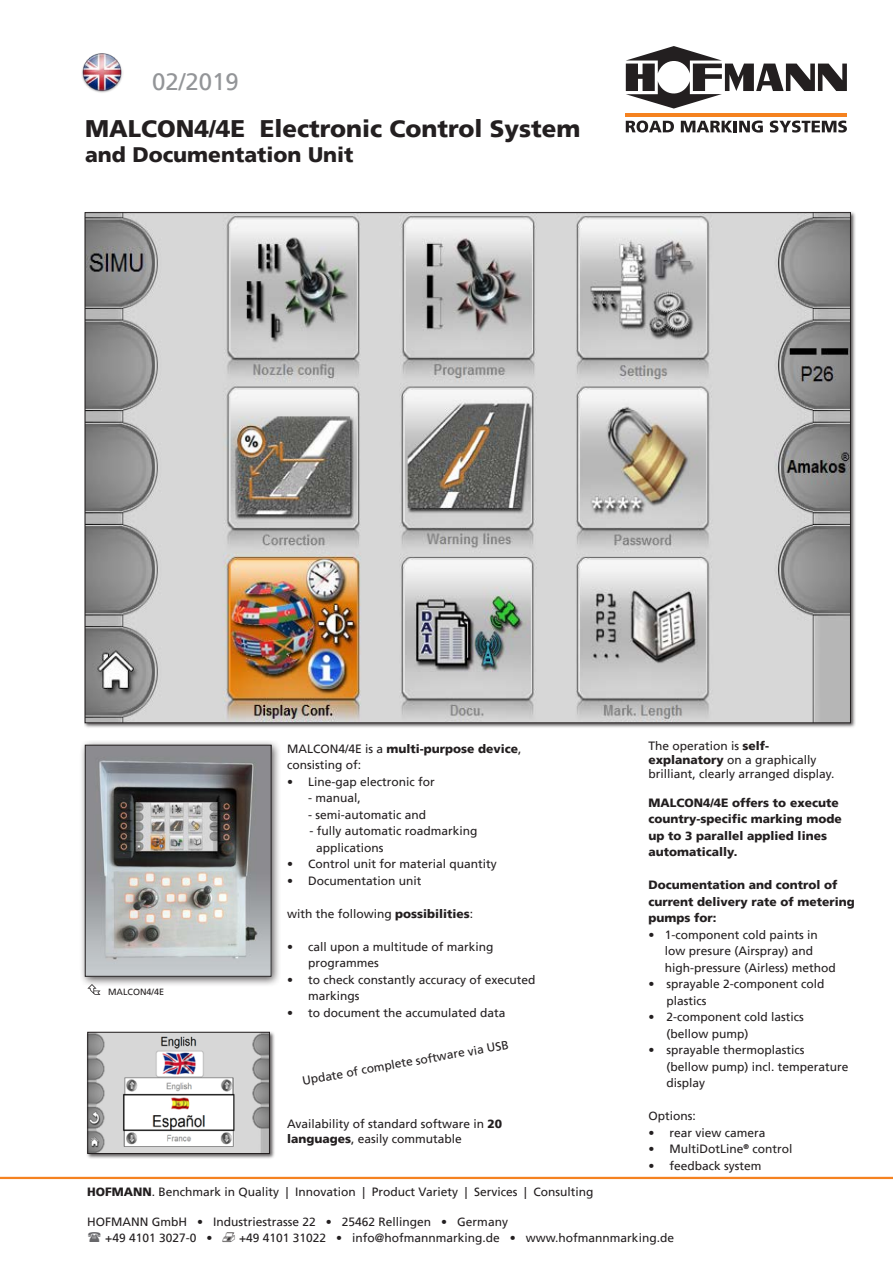
<style>
.page{position:relative;width:893px;height:1263px;background:#fff}
.page>*{position:absolute;margin:0;border:0;box-sizing:border-box;transform-origin:0 0}
.t1{font:900 24px "Frutiger";color:#231f20}
.t2{font:24px "Frutiger";color:#939598}
.t3{font:900 21px "Frutiger";color:#231f20}
.t4{font:12px/16.5px "Frutiger";color:#231f20}
.t5{font:900 12px/16.5px "Frutiger";color:#231f20}
.t6{font:9px "Frutiger";color:#231f20}
.s1{font-weight:900}
.s2{font-family:"Mar Vo Sym";font-size:13.5px}
</style>
<div class="page">
<div style="left:86px;top:1031px;width:189px;height:128px;background:#231f20;opacity:.75"></div>
<img style="left:90px;top:1034px;width:178px;height:118px">
<div style="left:88px;top:1032px;width:182px;height:122px;border:1px solid #231f20"></div>
<svg style="left:87px;top:987px;width:14px;height:8px"></svg>
<img style="left:87px;top:214px;width:762px;height:507px">
<hr style="left:626px;top:113px;width:221px;height:3px;background:#f58220">
<svg style="left:626px;top:46px;width:221px;height:63px"></svg>
<svg style="left:626px;top:121px;width:48px;height:12px"></svg>
<svg style="left:681px;top:121px;width:82px;height:12px"></svg>
<svg style="left:770px;top:121px;width:77px;height:12px"></svg>
<img style="left:82px;top:53px;width:41px;height:40px">
<hr style="left:0;top:1177px;width:893px;height:2px;background:#f58220">
<div style="left:79px;top:739px;width:202px;height:248px;background:#231f20;opacity:.75"></div>
<img style="left:87px;top:747px;width:182px;height:227px">
<div style="left:85px;top:745px;width:186px;height:231px;border:1px solid #231f20"></div>
<p class="t2" style="left:152px;top:67px;width:88px">02/2019</p>
<p class="t1" style="left:85px;top:114px;width:497px">MALCON4/4E Electronic Control System</p>
<p class="t3" style="left:85px;top:142px;width:270px">and Documentation Unit</p>
<p class="t6" style="left:108px;top:986px;width:58px">MALCON4/4E</p>
<p class="t4" style="left:287px;top:740px;width:236px">MALCON4/4E is a <span class="s1">multi-purpose device</span>, consisting of:</p>
<p class="t4" style="left:287px;top:773px;width:149px">• Line-gap electronic for</p>
<p class="t4" style="left:308px;top:790px;width:54px">- manual,</p>
<p class="t4" style="left:308px;top:806px;width:120px">- semi-automatic and</p>
<p class="t4" style="left:316px;top:823px;width:163px;text-indent:-7px">- fully automatic roadmarking applications</p>
<p class="t4" style="left:287px;top:856px;width:211px">• Control unit for material quantity</p>
<p class="t4" style="left:287px;top:872px;width:136px">• Documentation unit</p>
<p class="t4" style="left:287px;top:905px;width:188px">with the following <span class="s1">possibilities</span>:</p>
<p class="t4" style="left:308px;top:938px;width:187px;text-indent:-21px">• call upon a multitude of marking programmes</p>
<p class="t4" style="left:308px;top:971px;width:229px;text-indent:-21px">• to check constantly accuracy of executed markings</p>
<p class="t4" style="left:287px;top:1004px;width:220px">• to document the accumulated data</p>
<p class="t4" style="left:301px;top:1072px;width:211px;rotate:-10deg">Update of complete software via USB</p>
<p class="t4" style="left:287px;top:1117px;width:217px;line-height:14.4px">Availability of standard software in <span class="s1">20 languages</span>, easily commutable</p>
<p class="t4" style="left:87px;top:1183px;width:508px"><span class="s1">HOFMANN</span>. Benchmark in Quality | Innovation | Product Variety | Services | Consulting</p>
<p class="t4" style="left:648px;top:738px;width:187px;line-height:14.4px">The operation is <span class="s1">self&shy;explanatory</span> on a graphically brilliant, clearly arranged display.</p>
<p class="t5" style="left:648px;top:794px;width:195px">MALCON4/4E offers to execute country-specific marking mode up to 3 parallel applied lines automatically.</p>
<p class="t5" style="left:648px;top:877px;width:208px">Documentation and control of current delivery rate of metering pumps for:</p>
<p class="t4" style="left:665px;top:926px;width:172px;text-indent:-16px">• 1-component cold paints in low presure (Airspray) and high-pressure (Airless) method</p>
<p class="t4" style="left:666px;top:976px;width:160px;text-indent:-18px">• sprayable 2-component cold plastics</p>
<p class="t4" style="left:666px;top:1009px;width:139px;text-indent:-18px">• 2-component cold lastics (bellow pump)</p>
<p class="t4" style="left:666px;top:1042px;width:184px;text-indent:-18px">• sprayable thermoplastics (bellow pump) incl. temperature display</p>
<p class="t4" style="left:648px;top:1108px;width:49px">Options:</p>
<p class="t4" style="left:648px;top:1124px;width:119px">• rear view camera</p>
<p class="t4" style="left:648px;top:1141px;width:145px">• MultiDotLine<sup>®</sup> control</p>
<p class="t4" style="left:648px;top:1157px;width:115px">• feedback system</p>
<p class="t4" style="left:87px;top:1214px;width:422px">HOFMANN GmbH • Industriestrasse 22 • 25462 Rellingen • Germany</p>
<p class="t4" style="left:105px;top:1230px;width:570px">+49 4101 3027-0 • <span class="s2">v</span> +49 4101 31022 • info@hofmannmarking.de • www.hofmannmarking.de</p>
</div>
